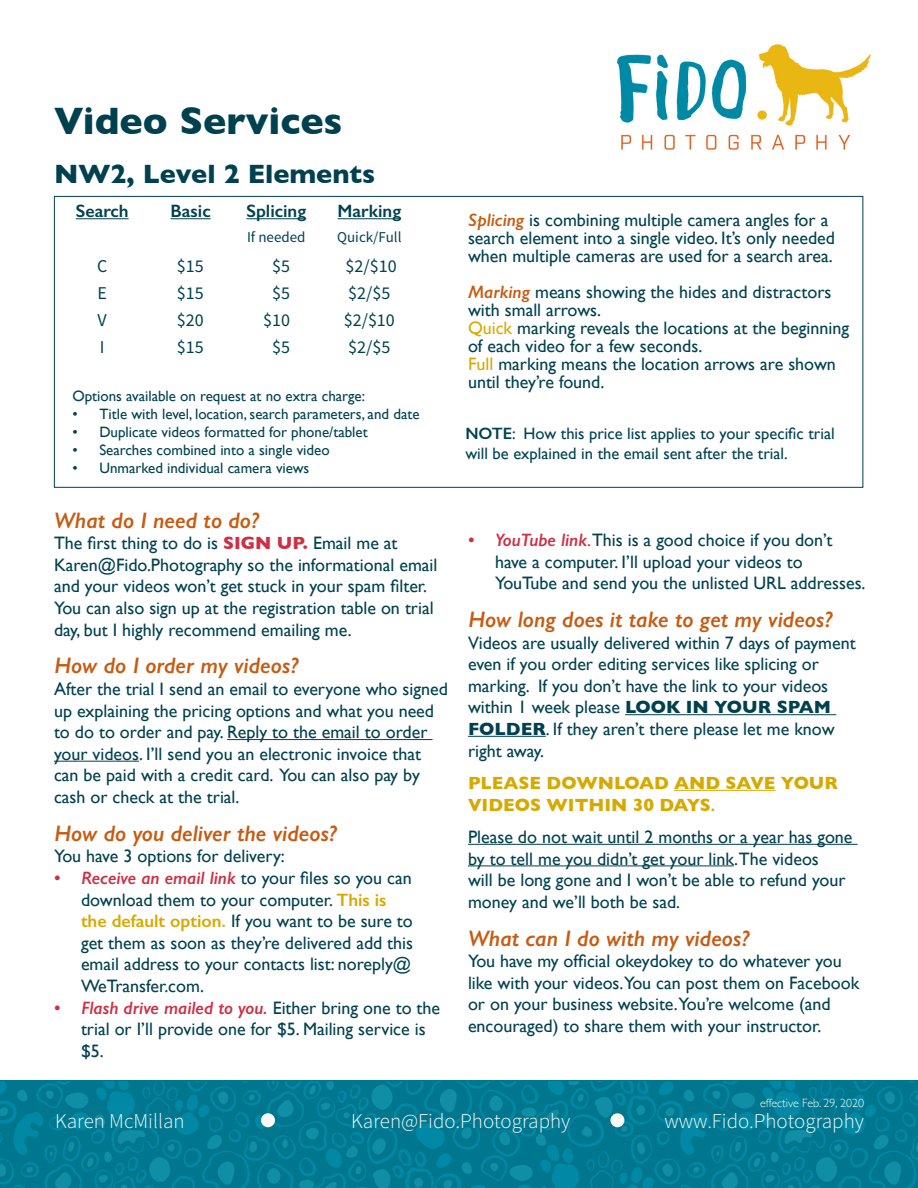
<style>
.page{position:relative;width:918px;height:1188px;background:#fff}
.page>*{position:absolute;margin:0;border:0;box-sizing:border-box;transform-origin:0 0}
.t1{font:700 39px "Gill Sans";color:#01414f}
.t2{font:700 27px "Gill Sans";color:#01414f}
.t3{font:italic 600 22.5px "Gill Sans";color:#c75b12}
.t4{font:300 21px "Source Sans Pro";color:#fafaf6}
.t5{font:18px/21.6px "Gill Sans";color:#01414f}
.t6{font:18px "Source Sans Pro";color:#01414f}
.t7{font:700 18px/21.6px "Gill Sans";color:#d7a900}
.t8{font:600 18px "Gill Sans";color:#01414f}
.t9{font:16.5px/19.8px "Gill Sans";color:#004250}
.t10{font:15px "Gill Sans";color:#004250}
.t11{font:15px "Source Sans Pro";color:#01414f}
.t12{font:300 12px "Gill Sans";color:#fafaf6}
.s1{font-weight:700;color:#cf2f44}
.s2{font-weight:600;font-style:italic;color:#cf2f44}
.s3{font-weight:600;color:#d7a900}
.s4{font-weight:600;color:#dbb23b}
.s5{font-weight:600;font-style:italic;color:#c75b12}
.s6{color:#d7a900}
.s7{font-weight:600}
.s8{color:#cf2f44}
.s9{font-weight:700}
</style>
<div class="page">
<img style="left:0;top:1081px;width:918px;height:107px">
<img style="left:616px;top:44px;width:255px;height:106px">
<div style="left:261px;top:1113px;width:14px;height:14px;background:#fafaf6;border-radius:50%"></div>
<div style="left:610px;top:1113px;width:14px;height:14px;background:#fafaf6;border-radius:50%"></div>
<hr style="left:76px;top:218px;width:53px;height:1px;background:#01414f">
<hr style="left:171px;top:218px;width:40px;height:1px;background:#01414f">
<hr style="left:246px;top:218px;width:60px;height:1px;background:#01414f">
<hr style="left:338px;top:218px;width:63px;height:1px;background:#01414f">
<hr style="left:227px;top:739px;width:205px;height:1px;background:#01414f">
<hr style="left:54px;top:761px;width:85px;height:1px;background:#01414f">
<hr style="left:625px;top:714px;width:211px;height:1px;background:#01414f">
<hr style="left:468px;top:736px;width:78px;height:1px;background:#01414f">
<hr style="left:674px;top:790px;width:102px;height:1px;background:#d7a900">
<hr style="left:468px;top:844px;width:390px;height:1px;background:#01414f">
<hr style="left:468px;top:865px;width:266px;height:1px;background:#01414f">
<p class="t1" style="left:54px;top:89px;width:290px">Video Services</p>
<p class="t2" style="left:54px;top:152px;width:323px">NW2, Level 2 Elements</p>
<p class="t8" style="left:76px;top:200px;width:54px">Search</p>
<p class="t8" style="left:171px;top:200px;width:42px">Basic</p>
<p class="t8" style="left:246px;top:200px;width:61px">Splicing</p>
<p class="t8" style="left:338px;top:200px;width:65px">Marking</p>
<p class="t11" style="left:247px;top:228px;width:60px">If needed</p>
<p class="t11" style="left:337px;top:228px;width:66px">Quick/Full</p>
<p class="t6" style="left:97px;top:255px;width:12px">C</p>
<p class="t6" style="left:177px;top:255px;width:28px">$15</p>
<p class="t6" style="left:272px;top:255px;width:19px">$5</p>
<p class="t6" style="left:346px;top:255px;width:53px">$2/$10</p>
<p class="t6" style="left:97px;top:282px;width:11px">E</p>
<p class="t6" style="left:177px;top:282px;width:28px">$15</p>
<p class="t6" style="left:272px;top:282px;width:19px">$5</p>
<p class="t6" style="left:348px;top:282px;width:44px">$2/$5</p>
<p class="t6" style="left:98px;top:309px;width:11px">V</p>
<p class="t6" style="left:177px;top:309px;width:28px">$20</p>
<p class="t6" style="left:263px;top:309px;width:28px">$10</p>
<p class="t6" style="left:344px;top:309px;width:53px">$2/$10</p>
<p class="t6" style="left:100px;top:336px;width:6px">I</p>
<p class="t6" style="left:177px;top:336px;width:28px">$15</p>
<p class="t6" style="left:272px;top:336px;width:19px">$5</p>
<p class="t6" style="left:348px;top:336px;width:44px">$2/$5</p>
<p class="t10" style="left:72px;top:387px;width:294px">Options available on request at no extra charge:</p>
<p class="t10" style="left:72px;top:405px;width:349px">• Title with level, location, search parameters, and date</p>
<p class="t10" style="left:72px;top:423px;width:297px">• Duplicate videos formatted for phone/tablet</p>
<p class="t10" style="left:72px;top:441px;width:259px">• Searches combined into a single video</p>
<p class="t10" style="left:72px;top:459px;width:238px">• Unmarked individual camera views</p>
<p class="t3" style="left:54px;top:506px;width:207px">What do I need to do?</p>
<p class="t5" style="left:54px;top:532px;width:385px">The first thing to do is <span class="s1">SIGN UP.</span> Email me at Karen@Fido.Photography so the informational email and your videos won’t get stuck in your spam filter.<br>You can also sign up at the registration table on trial day, but I highly recommend emailing me.</p>
<p class="t3" style="left:54px;top:652px;width:246px">How do I order my videos?</p>
<p class="t5" style="left:54px;top:678px;width:395px">After the trial I send an email to everyone who signed up explaining the pricing options and what you need to do to order and pay. Reply to the email to order your videos. I’ll send you an electronic invoice that can be paid with a credit card. You can also pay by cash or check at the trial.</p>
<p class="t3" style="left:54px;top:820px;width:284px">How do you deliver the videos?</p>
<p class="t5" style="left:54px;top:845px;width:232px">You have 3 options for delivery:</p>
<p class="t5" style="left:81px;top:867px;width:334px;text-indent:-27px"><span class="s2">• Receive an email link</span> to your files so you can download them to your computer. <span class="s3">This is the default option</span><span class="s4">.</span> If you want to be sure to get them as soon as they’re delivered add this email address to your contacts list: noreply@ WeTransfer.com.</p>
<p class="t5" style="left:81px;top:997px;width:361px;text-indent:-27px"><span class="s2">• Flash drive mailed to you.</span> Either bring one to the trial or I’ll provide one for $5. Mailing service is $5.</p>
<p class="t5" style="left:468px;top:211px;width:369px;line-height:18px"><span class="s5">Splicing</span> is combining multiple camera angles for a search element into a single video. It’s only needed when multiple cameras are used for a search area.</p>
<p class="t5" style="left:468px;top:283px;width:365px;line-height:18px"><span class="s5">Marking</span> means showing the hides and distractors with small arrows.</p>
<p class="t5" style="left:468px;top:319px;width:383px;line-height:18px"><span class="s6">Quick</span> marking reveals the locations at the beginning of each video for a few seconds.</p>
<p class="t5" style="left:468px;top:355px;width:369px;line-height:18px"><span class="s6">Full</span> marking means the location arrows are shown until they’re found.</p>
<p class="t9" style="left:465px;top:423px;width:371px"><span class="s7">NOTE</span>: How this price list applies to your specific trial will be explained in the email sent after the trial.</p>
<p class="t5" style="left:495px;top:529px;width:372px;text-indent:-27px"><span class="s2">• YouTube link</span><span class="s8">.</span>This is a good choice if you don’t have a computer. I’ll upload your videos to<br>YouTube and send you the unlisted URL addresses.</p>
<p class="t3" style="left:468px;top:606px;width:366px">How long does it take to get my videos?</p>
<p class="t5" style="left:468px;top:632px;width:389px">Videos are usually delivered within 7 days of payment even if you order editing services like splicing or marking. If you don’t have the link to your videos within 1 week please <span class="s9">LOOK IN YOUR SPAM FOLDER</span>. If they aren’t there please let me know right away.</p>
<p class="t7" style="left:468px;top:772px;width:372px">PLEASE DOWNLOAD AND SAVE YOUR<br>VIDEOS WITHIN 30 DAYS<span class="s7">.</span></p>
<p class="t5" style="left:468px;top:826px;width:386px">Please do not wait until 2 months or a year has gone by to tell me you didn’t get your link.The videos<br>will be long gone and I won’t be able to refund your money and we’ll both be sad.</p>
<p class="t3" style="left:468px;top:924px;width:283px">What can I do with my videos?</p>
<p class="t5" style="left:468px;top:950px;width:393px">You have my official okeydokey to do whatever you like with your videos.You can post them on Facebook or on your business website.You’re welcome (and encouraged) to share them with your instructor.</p>
<p class="t12" style="left:760px;top:1094px;width:105px">effective Feb. 29, 2020</p>
<p class="t4" style="left:55px;top:1108px;width:131px">Karen McMillan</p>
<p class="t4" style="left:351px;top:1108px;width:221px">Karen@Fido.Photography</p>
<p class="t4" style="left:665px;top:1108px;width:201px">www.Fido.Photography</p>
</div>
